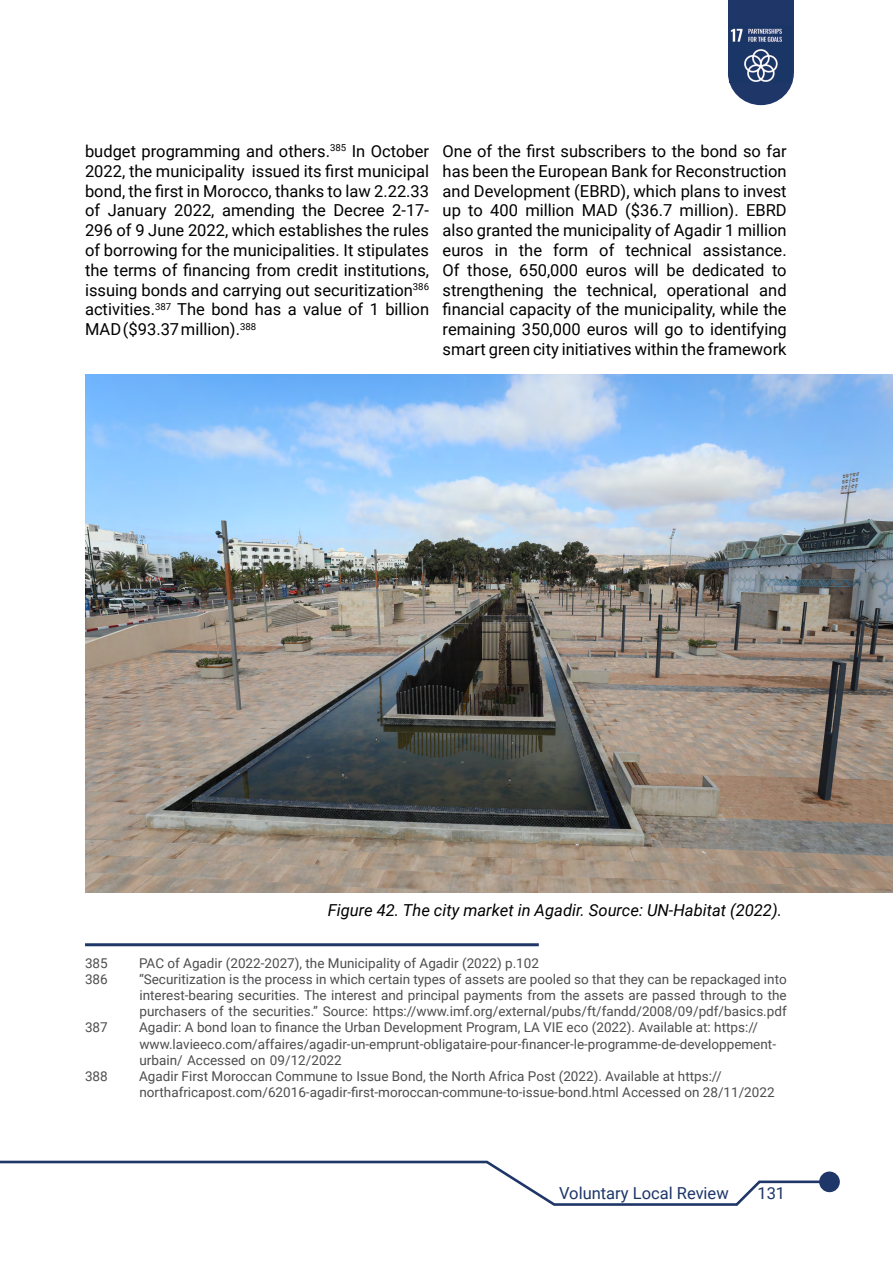
<style>
.page{position:relative;width:893px;height:1263px;background:#fff}
.page>*{position:absolute;margin:0;border:0;box-sizing:border-box;transform-origin:0 0}
.t1{font:16.5px/19.8px "Roboto";color:#000;text-align:justify}
.t2{font:italic 16.5px "Roboto";color:#000}
.t3{font:16.5px "Roboto";color:#1e3668}
.t4{font:13.5px/16.2px "Roboto";color:#4d4d4f}
</style>
<div class="page">
<div style="left:728px;top:0;width:66px;height:73px;background:#1e3668"></div>
<div style="left:729px;top:42px;width:64px;height:62px;background:#1e3668;border-radius:50%"></div>
<div style="left:728px;top:41px;width:66px;height:64px;border:2px solid #1e3668;border-radius:50%"></div>
<img style="left:730px;top:28px;width:62px;height:54px">
<div style="left:820px;top:1172px;width:19px;height:19px;background:#1e3668;border-radius:50%"></div>
<div style="left:819px;top:1171px;width:21px;height:21px;border:2px solid #1e3668;border-radius:50%"></div>
<svg style="left:0;top:1160px;width:826px;height:46px"></svg>
<hr style="left:85px;top:943px;width:454px;height:3px;background:#1e3668">
<img style="left:85px;top:374px;width:808px;height:519px">
<p class="t1" style="left:85px;top:141px;width:346px">budget programming and others.<sup>385</sup> In October 2022, the municipality issued its first municipal bond, the first in Morocco, thanks to law 2.22.33 of January 2022, amending the Decree 2-17- 296 of 9 June 2022, which establishes the rules of borrowing for the municipalities. It stipulates the terms of financing from credit institutions, issuing bonds and carrying out securitization<sup>386 </sup>activities.<sup>387</sup> The bond has a value of 1 billion MAD ($93.37 million).<sup>388</sup></p>
<p class="t1" style="left:443px;top:141px;width:346px">One of the first subscribers to the bond so far has been the European Bank for Reconstruction and Development (EBRD), which plans to invest up to 400 million MAD ($36.7 million). EBRD also granted the municipality of Agadir 1 million euros in the form of technical assistance.<br>Of those, 650,000 euros will be dedicated to strengthening the technical, operational and financial capacity of the municipality, while the remaining 350,000 euros will go to identifying smart green city initiatives within the framework</p>
<p class="t2" style="left:328px;top:899px;width:456px">Figure 42. The city market in Agadir. Source: UN-Habitat (2022).</p>
<p class="t4" style="left:85px;top:954px;width:24px">385</p>
<p class="t4" style="left:139px;top:954px;width:401px">PAC of Agadir (2022-2027), the Municipality of Agadir (2022) p.102</p>
<p class="t4" style="left:85px;top:970px;width:24px">386</p>
<p class="t4" style="left:139px;top:970px;width:649px;text-align:justify">“Securitization is the process in which certain types of assets are pooled so that they can be repackaged into interest-bearing securities. The interest and principal payments from the assets are passed through to the purchasers of the securities.” Source: https://www.imf.org/external/pubs/ft/fandd/2008/09/pdf/basics.pdf</p>
<p class="t4" style="left:85px;top:1019px;width:24px">387</p>
<p class="t4" style="left:139px;top:1019px;width:638px">Agadir: A bond loan to finance the Urban Development Program, LA VIE eco (2022). Available at: https:// www.lavieeco.com/affaires/agadir-un-emprunt-obligataire-pour-financer-le-programme-de-developpement&shy;urbain/ Accessed on 09/12/2022</p>
<p class="t4" style="left:85px;top:1067px;width:24px">388</p>
<p class="t4" style="left:139px;top:1067px;width:637px">Agadir First Moroccan Commune to Issue Bond, the North Africa Post (2022). Available at https:// northafricapost.com/62016-agadir-first-moroccan-commune-to-issue-bond.html Accessed on 28/11/2022</p>
<p class="t3" style="left:559px;top:1181px;width:171px">Voluntary Local Review</p>
<p class="t3" style="left:757px;top:1181px;width:29px">131</p>
</div>
